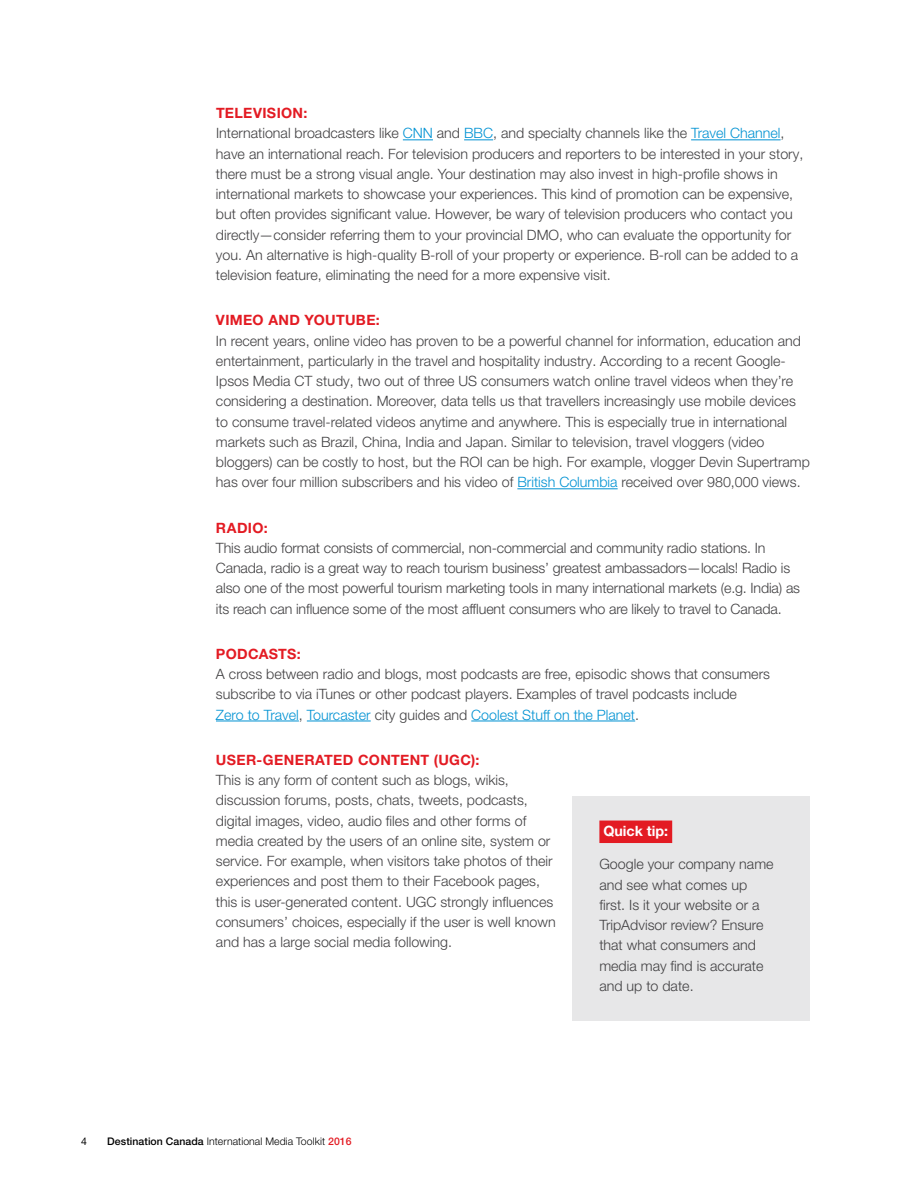
<style>
.page{position:relative;width:918px;height:1188px;background:#fff}
.page>*{position:absolute;margin:0;border:0;box-sizing:border-box;transform-origin:0 0}
.body{font:300 14.25px/20.2px "Helvetica Neue LT Pro";color:#414042}
.red_sub_header{font:700 14.25px "Helvetica Neue LT Pro";letter-spacing:.025em;color:#e31b23}
.tip{font:700 14.25px "Helvetica Neue LT Pro";color:#fff}
.t1{font:300 10.5px "Helvetica Neue LT Pro";letter-spacing:.005em;color:#000}
.t2{font:10.5px "Helvetica Neue LT Pro";color:#000}
.s1{color:#0092d3}
.s2{font-weight:500}
.s3{font-weight:500;color:#e31b23}
</style>
<div class="page">
<hr style="left:403px;top:139px;width:30px;height:1px;background:#0092d3">
<svg style="left:464px;top:139px;width:29px;height:1px"></svg>
<hr style="left:691px;top:139px;width:90px;height:1px;background:#0092d3">
<hr style="left:517px;top:488px;width:101px;height:1px;background:#0092d3">
<hr style="left:216px;top:721px;width:83px;height:1px;background:#0092d3">
<hr style="left:307px;top:721px;width:64px;height:1px;background:#0092d3">
<hr style="left:471px;top:721px;width:164px;height:1px;background:#0092d3">
<div style="left:572px;top:796px;width:238px;height:225px;background:#e7e7e8"></div>
<div style="left:599px;top:821px;width:73px;height:22px;background:#e31b23"></div>
<p class="red_sub_header" style="left:216px;top:104px;width:93px">TELEVISION:</p>
<p class="body" style="left:216px;top:123px;width:589px">International broadcasters like <span class="s1">CNN</span> and <span class="s1">BBC</span>, and specialty channels like the <span class="s1">Travel Channel</span>, have an international reach. For television producers and reporters to be interested in your story, there must be a strong visual angle. Your destination may also invest in high-profile shows in international markets to showcase your experiences. This kind of promotion can be expensive, but often provides significant value. However, be wary of television producers who contact you directly—consider referring them to your provincial DMO, who can evaluate the opportunity for you. An alternative is high-quality B-roll of your property or experience. B-roll can be added to a television feature, eliminating the need for a more expensive visit.</p>
<p class="red_sub_header" style="left:216px;top:311px;width:165px">VIMEO AND YOUTUBE:</p>
<p class="body" style="left:216px;top:330px;width:595px">In recent years, online video has proven to be a powerful channel for information, education and entertainment, particularly in the travel and hospitality industry. According to a recent Google-Ipsos Media CT study, two out of three US consumers watch online travel videos when they’re considering a destination. Moreover, data tells us that travellers increasingly use mobile devices to consume travel-related videos anytime and anywhere. This is especially true in international markets such as Brazil, China, India and Japan. Similar to television, travel vloggers (video bloggers) can be costly to host, but the ROI can be high. For example, vlogger Devin Supertramp has over four million subscribers and his video of <span class="s1">British Columbia</span> received over 980,000 views.</p>
<p class="red_sub_header" style="left:216px;top:519px;width:53px">RADIO:</p>
<p class="body" style="left:216px;top:537px;width:586px">This audio format consists of commercial, non-commercial and community radio stations. In Canada, radio is a great way to reach tourism business’ greatest ambassadors—locals! Radio is also one of the most powerful tourism marketing tools in many international markets (e.g. India) as its reach can influence some of the most affluent consumers who are likely to travel to Canada.</p>
<p class="red_sub_header" style="left:216px;top:645px;width:86px">PODCASTS:</p>
<p class="body" style="left:216px;top:664px;width:556px">A cross between radio and blogs, most podcasts are free, episodic shows that consumers subscribe to via iTunes or other podcast players. Examples of travel podcasts include<br><span class="s1">Zero to Travel</span>, <span class="s1">Tourcaster</span> city guides and <span class="s1">Coolest Stuff on the Planet</span>.</p>
<p class="red_sub_header" style="left:216px;top:751px;width:265px">USER-GENERATED CONTENT (UGC):</p>
<p class="body" style="left:216px;top:770px;width:341px">This is any form of content such as blogs, wikis, discussion forums, posts, chats, tweets, podcasts, digital images, video, audio files and other forms of media created by the users of an online site, system or service. For example, when visitors take photos of their experiences and post them to their Facebook pages, this is user-generated content. UGC strongly influences consumers’ choices, especially if the user is well known and has a large social media following.</p>
<p class="tip" style="left:603px;top:822px;width:66px">Quick tip:</p>
<p class="body" style="left:599px;top:854px;width:176px">Google your company name and see what comes up first. Is it your website or a<br>TripAdvisor review? Ensure that what consumers and media may find is accurate and up to date.</p>
<p class="t2" style="left:81px;top:1135px;width:7px">4</p>
<p class="t1" style="left:107px;top:1135px;width:246px"><span class="s2">Destination Canada</span> International Media Toolkit <span class="s3">2016</span></p>
</div>
